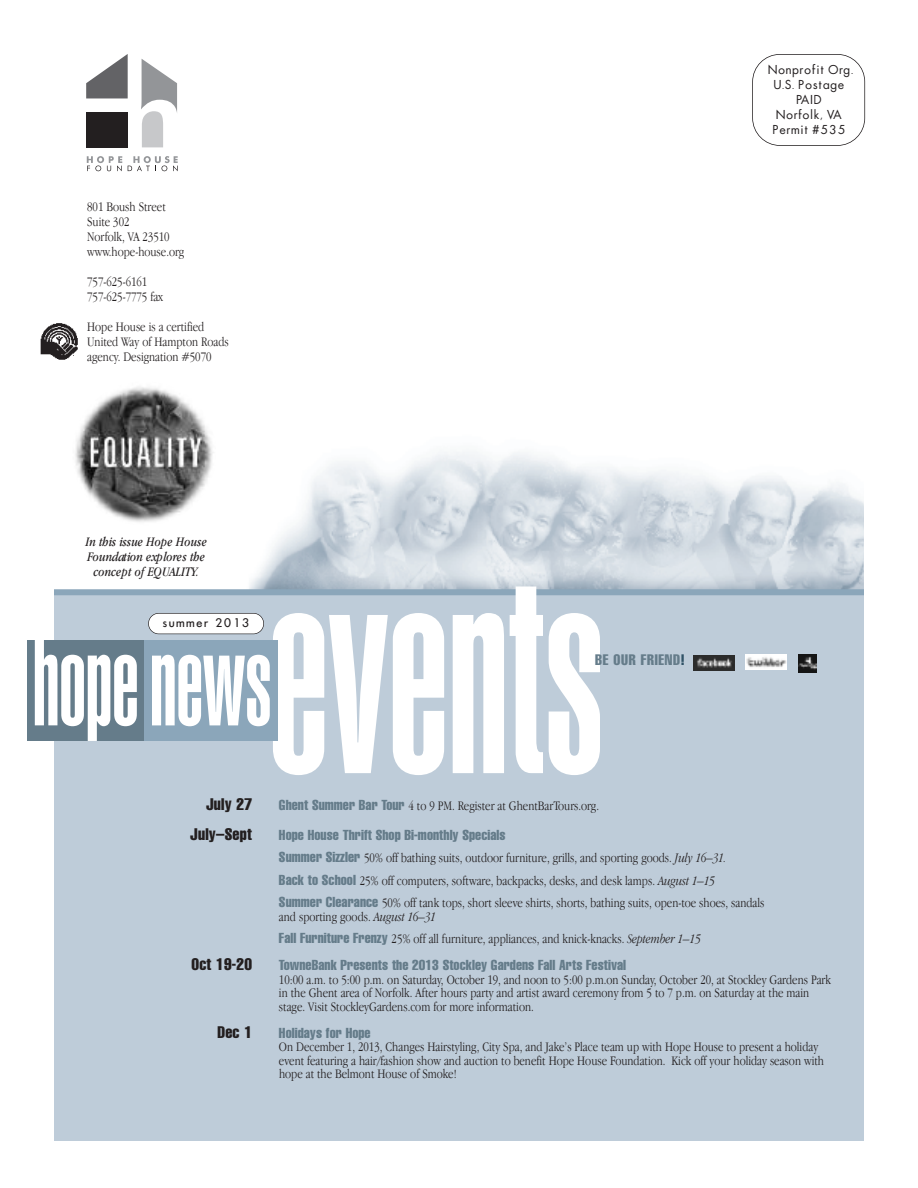
<style>
.page{position:relative;width:918px;height:1188px;background:#fff}
.page>*{position:absolute;margin:0;border:0;box-sizing:border-box;transform-origin:0 0}
.t1{font:900 extra-condensed 276.45px "Helvetica";color:#fff;scale:.78 1}
.t2{font:900 extra-condensed 121.95px "Helvetica";color:#fff;scale:.78 1}
.t3{font:extra-condensed 16.5px "Helvetica";letter-spacing:.015em;color:#231f20}
.t4{font:extra-condensed 15px "Helvetica";letter-spacing:.045em;color:#657c8a}
.t5{font:extra-condensed 14.25px "Helvetica";letter-spacing:.005em;color:#657c8a}
.t6{font:300 condensed 13.5px/15px "Garamond IT Cby BT";color:#231f20}
.t7{font:italic condensed 13.5px/15px "Garamond IT Cby BT";letter-spacing:.01em;color:#231f20;text-align:center}
.t8{font:12px/15px "Futura ICG";letter-spacing:.06em;color:#231f20;text-align:center}
.t9{font:11.55px "Futura ICG";letter-spacing:.115em;color:#231f20}
.s1{color:#315367}
.s2{font-family:"Helvetica";font-weight:400;font-stretch:extra-condensed;font-size:14.25px;color:#657c8a}
.s3{font-style:italic}
</style>
<div class="page">
<img style="left:249px;top:452px;width:615px;height:137px">
<div style="left:54px;top:594px;width:810px;height:547px;background:#beccd9"></div>
<div style="left:54px;top:589px;width:810px;height:6px;background:#8ba6ba"></div>
<div style="left:752px;top:54px;width:113px;height:92px;border:2px solid #231f20;border-radius:28px"></div>
<img style="left:40px;top:323px;width:38px;height:37px">
<div style="left:27px;top:640px;width:117px;height:101px;background:#657c8a"></div>
<div style="left:144px;top:640px;width:134px;height:101px;background:#8ba6ba"></div>
<div style="left:149px;top:613px;width:115px;height:21px;background:#fff;border-radius:10px"></div>
<div style="left:148px;top:613px;width:116px;height:21px;border:1px solid #231f20;border-radius:11px"></div>
<svg style="left:86px;top:54px;width:42px;height:44px"></svg>
<div style="left:86px;top:112px;width:42px;height:35px;background:#231f20"></div>
<svg style="left:141px;top:59px;width:36px;height:88px"></svg>
<svg style="left:87px;top:156px;width:35px;height:15px"></svg>
<svg style="left:128px;top:156px;width:50px;height:15px"></svg>
<img style="left:72px;top:381px;width:144px;height:144px;border-radius:50%">
<img style="left:798px;top:654px;width:18px;height:18px">
<img style="left:693px;top:655px;width:42px;height:16px">
<img style="left:746px;top:655px;width:41px;height:15px">
<p class="t6" style="left:87px;top:200px;width:99px">801 Boush Street<br>Suite 302<br>Norfolk, VA 23510 www.hope-house.org</p>
<p class="t6" style="left:87px;top:275px;width:78px">757-625-6161<br>757-625-7775 fax</p>
<p class="t6" style="left:87px;top:320px;width:143px">Hope House is a certified<br>United Way of Hampton Roads agency. Designation #5070</p>
<p class="t7" style="left:86px;top:536px;width:123px">In this issue Hope House<br>Foundation explores the concept of EQUALITY.</p>
<h1 class="t1" style="left:269px;top:576px;width:432px">events</h1>
<p class="t9" style="left:162px;top:616px;width:88px">summer 2013</p>
<h2 class="t2" style="left:33px;top:639px;width:308px">hopenews</h2>
<p class="t4" style="left:595px;top:655px;width:91px">BE OUR FRIEND<span class="s1">!</span></p>
<p class="t8" style="left:768px;top:62px;width:86px">Nonprofit Org.<br>U.S. Postage<br>PAID<br>Norfolk, VA<br>Permit #535</p>
<p class="t3" style="left:206px;top:798px;width:47px">July 27</p>
<p class="t6" style="left:279px;top:799px;width:322px"><span class="s2">Ghent Summer Bar Tour</span> 4 to 9 PM. Register at GhentBarTours.org.</p>
<p class="t3" style="left:190px;top:828px;width:63px">July–Sept</p>
<p class="t5" style="left:279px;top:830px;width:228px">Hope House Thrift Shop Bi-monthly Specials</p>
<p class="t6" style="left:279px;top:848px;width:487px;line-height:22.5px"><span class="s2">Summer Sizzler</span> 50% off bathing suits, outdoor furniture, grills, and sporting goods. <span class="s3">July 16–31.<br></span><span class="s2">Back to School</span> 25% off computers, software, backpacks, desks, and desk lamps. <span class="s3">August 1–15<br></span><span class="s2">Summer Clearance</span> 50% off tank tops, short sleeve shirts, shorts, bathing suits, open-toe shoes, sandals</p>
<p class="t6" style="left:279px;top:906px;width:423px;line-height:22.5px">and sporting goods. <span class="s3">August 16–31<br></span><span class="s2">Fall Furniture Frenzy</span> 25% off all furniture, appliances, and knick-knacks. <span class="s3">September 1–15</span></p>
<p class="t3" style="left:191px;top:958px;width:62px">Oct 19-20</p>
<p class="t5" style="left:279px;top:960px;width:349px">TowneBank Presents the 2013 Stockley Gardens Fall Arts Festival</p>
<p class="t6" style="left:279px;top:974px;width:554px;line-height:13.5px">10:00 a.m. to 5:00 p.m. on Saturday, October 19, and noon to 5:00 p.m.on Sunday, October 20, at Stockley Gardens Park in the Ghent area of Norfolk. After hours party and artist award ceremony from 5 to 7 p.m. on Saturday at the main stage. Visit StockleyGardens.com for more information.</p>
<p class="t3" style="left:218px;top:1026px;width:36px">Dec 1</p>
<p class="t5" style="left:279px;top:1028px;width:93px">Holidays for Hope</p>
<p class="t6" style="left:279px;top:1041px;width:547px;line-height:13.5px">On December 1, 2013, Changes Hairstyling, City Spa, and Jake’s Place team up with Hope House to present a holiday event featuring a hair/fashion show and auction to benefit Hope House Foundation. Kick off your holiday season with hope at the Belmont House of Smoke!</p>
</div>
